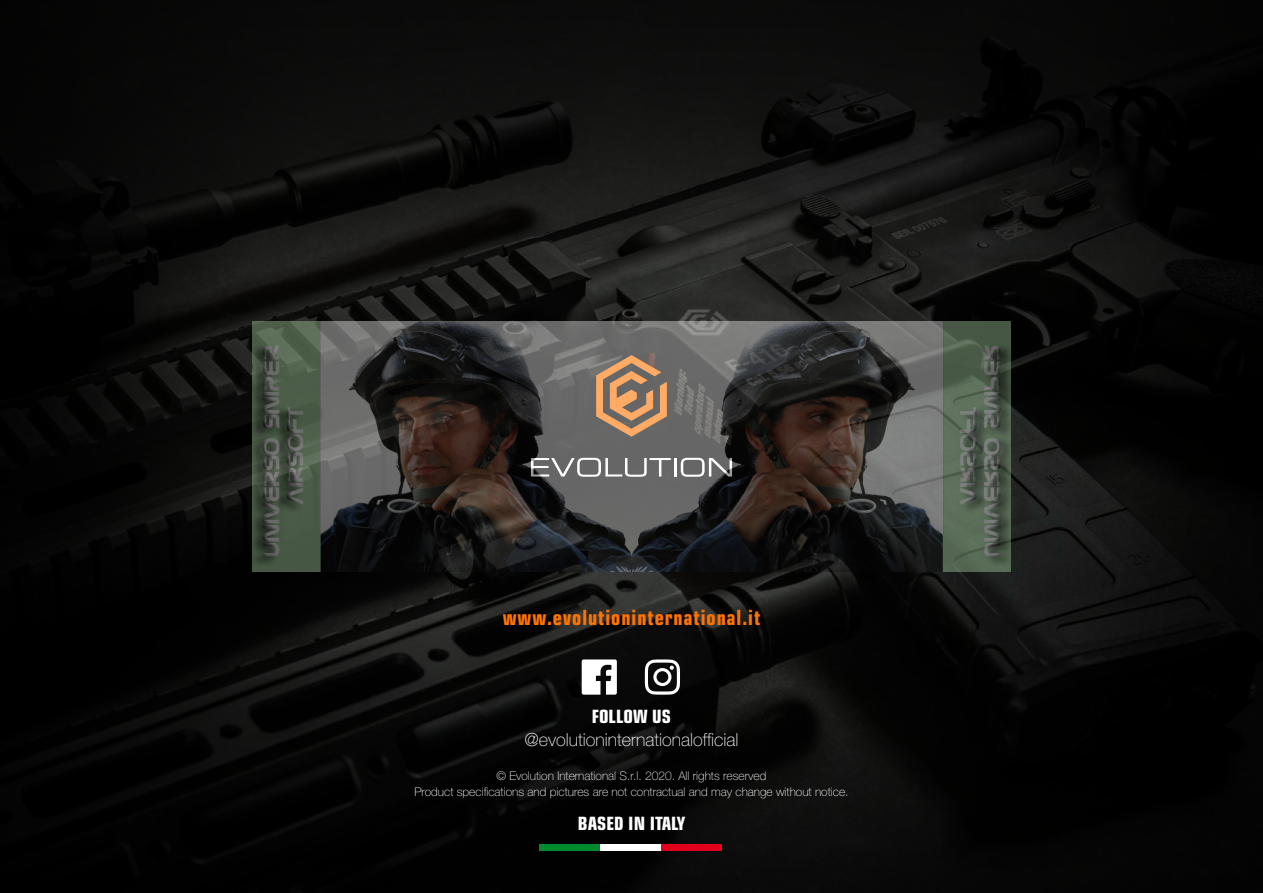
<style>
.page{position:relative;width:1263px;height:893px;background:#fff}
.page>*{position:absolute;margin:0;border:0;box-sizing:border-box;transform-origin:0 0}
.t1{font:700 condensed 21px "Eurostile LT Std";letter-spacing:.05em;color:#ff7300;scale:.94 1}
.t2{font:700 condensed 18.3px "Eurostile LT Std";color:#fff}
.t3{font:100 18px "Helvetica Neue LT Std";color:#fff}
.t4{font:100 12px "Helvetica Neue LT Std";color:#fff}
</style>
<div class="page">
<img style="left:0;top:0;width:1263px;height:893px">
<div style="left:661px;top:844px;width:60px;height:6px;background:#e0001a"></div>
<div style="left:600px;top:844px;width:61px;height:6px;background:#fff"></div>
<div style="left:539px;top:844px;width:61px;height:6px;background:#008a2e"></div>
<svg style="left:645px;top:659px;width:35px;height:36px"></svg>
<svg style="left:582px;top:659px;width:35px;height:36px"></svg>
<img style="left:253px;top:321px;width:757px;height:251px">
<h1 class="t1" style="left:503px;top:605px;width:276px">www.evolutioninternational.it</h1>
<h2 class="t2" style="left:592px;top:706px;width:80px">FOLLOW US</h2>
<h3 class="t3" style="left:524px;top:730px;width:216px">@evolutioninternationalofficial</h3>
<p class="t4" style="left:496px;top:769px;width:271px">© Evolution International S.r.l. 2020. All rights reserved</p>
<h2 class="t2" style="left:578px;top:812px;width:109px">BASED IN ITALY</h2>
<p class="t4" style="left:414px;top:785px;width:436px">Product specifications and pictures are not contractual and may change without notice.</p>
</div>
